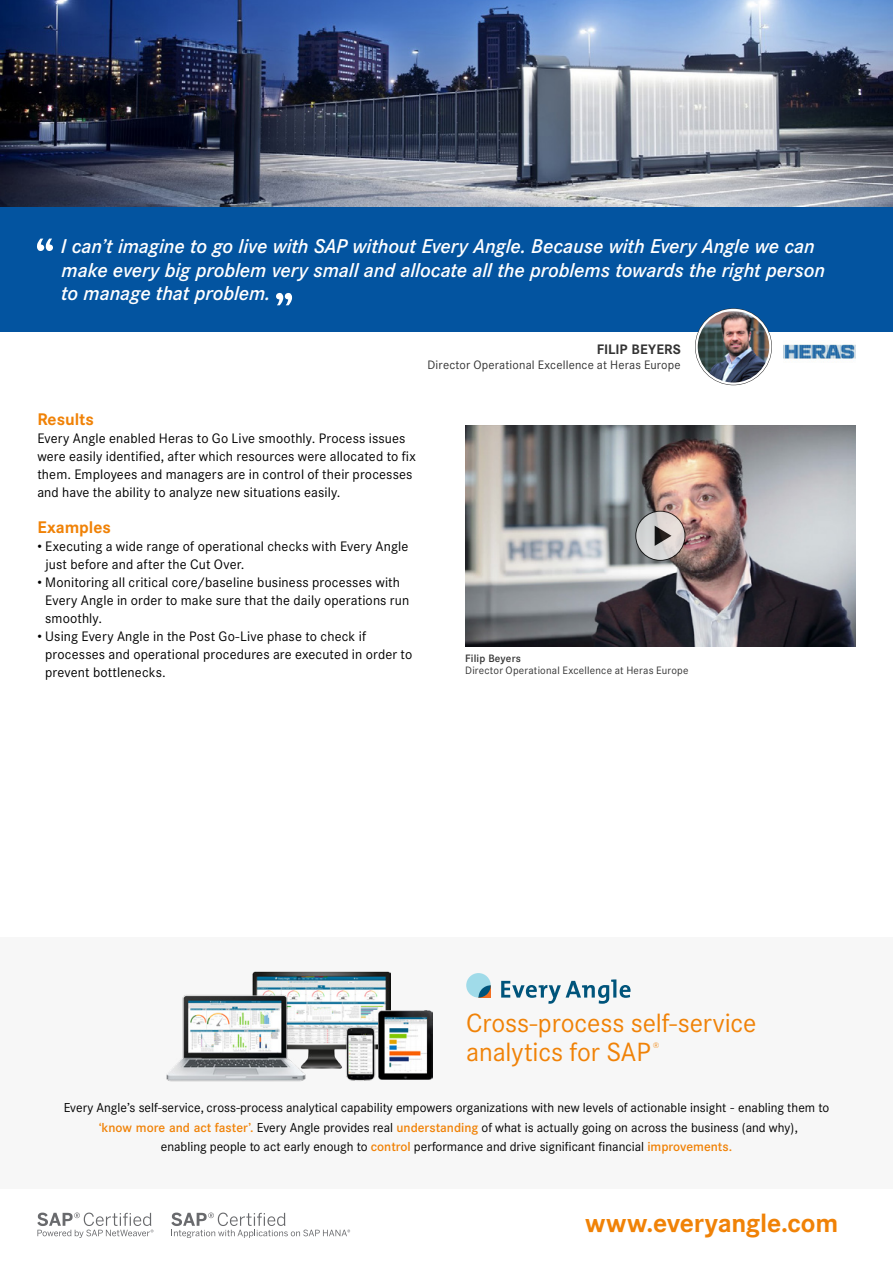
<style>
.page{position:relative;width:893px;height:1263px;background:#fff}
.page>*{position:absolute;margin:0;border:0;box-sizing:border-box;transform-origin:0 0}
.t1{font:25.8px/28.5px "Corporate SBQ";letter-spacing:-.005em;color:#f08207}
.t2{font:700 25.8px "Corporate SBQ";letter-spacing:-.01em;color:#f08207}
.t3{font:italic 19.65px/23.5px "Corporate SBQ Med";letter-spacing:-.005em;color:#fff}
.t4{font:700 16.5px "Corporate SBQ";color:#f08207}
.t5{font:13.5px/18px "Corporate SBQ";letter-spacing:.01em;color:#000}
.t6{font:700 13.5px "Corporate SBQ";letter-spacing:.005em;color:#333}
.t7{font:12.75px/19.5px "Corporate SBQ";color:#000;text-align:center}
.t8{font:12px "Corporate SBQ";letter-spacing:.015em;color:#333}
.t9{font:10.5px "Corporate SBQ";letter-spacing:.02em;color:#333}
.t10{font:500 10.5px "Corporate SBQ";letter-spacing:.015em;color:#333}
.t11{font:7.8px "Corporate SBQ";color:#f08207}
.s1{font-weight:500;color:#f08207}
</style>
<div class="page">
<img style="left:0;top:0;width:893px;height:208px">
<div style="left:0;top:208px;width:893px;height:124px;background:#0354a0"></div>
<svg style="left:276px;top:293px;width:16px;height:12px"></svg>
<svg style="left:37px;top:239px;width:16px;height:12px"></svg>
<div style="left:0;top:937px;width:893px;height:253px;background:#f7f7f7"></div>
<img style="left:253px;top:971px;width:138px;height:98px">
<img style="left:379px;top:1010px;width:54px;height:69px">
<img style="left:166px;top:991px;width:152px;height:91px">
<img style="left:345px;top:1026px;width:31px;height:55px">
<svg style="left:37px;top:1212px;width:116px;height:26px"></svg>
<svg style="left:171px;top:1212px;width:179px;height:26px"></svg>
<div style="left:466px;top:973px;width:25px;height:24px;background:#a0dbe9;border-radius:50%"></div>
<svg style="left:478px;top:985px;width:13px;height:12px"></svg>
<svg style="left:501px;top:979px;width:129px;height:25px"></svg>
<img style="left:465px;top:425px;width:391px;height:221px">
<svg style="left:635px;top:511px;width:50px;height:50px"></svg>
<svg style="left:636px;top:512px;width:48px;height:48px"></svg>
<svg style="left:655px;top:526px;width:16px;height:20px"></svg>
<img style="left:697px;top:310px;width:73px;height:74px;border-radius:37px">
<div style="left:695px;top:309px;width:76px;height:76px;border:2px solid #fff;border-radius:50%"></div>
<img style="left:784px;top:344px;width:72px;height:15px">
<h2 class="t3" style="left:61px;top:235px;width:766px">I can’t imagine to go live with SAP without Every Angle. Because with Every Angle we can make every big problem very small and allocate all the problems towards the right person to manage that problem.</h2>
<p class="t6" style="left:597px;top:341px;width:86px">FILIP BEYERS</p>
<p class="t8" style="left:427px;top:357px;width:255px">Director Operational Excellence at Heras Europe</p>
<p class="t4" style="left:37px;top:409px;width:58px">Results</p>
<p class="t5" style="left:37px;top:430px;width:380px">Every Angle enabled Heras to Go Live smoothly. Process issues were easily identified, after which resources were allocated to fix them. Employees and managers are in control of their processes and have the ability to analyze new situations easily.</p>
<p class="t4" style="left:37px;top:517px;width:75px">Examples</p>
<p class="t5" style="left:45px;top:538px;width:365px;text-indent:-8px">• Executing a wide range of operational checks with Every Angle just before and after the Cut Over.</p>
<p class="t5" style="left:45px;top:574px;width:366px;text-indent:-8px">• Monitoring all critical core/baseline business processes with<br>Every Angle in order to make sure that the daily operations run smoothly.</p>
<p class="t5" style="left:45px;top:628px;width:369px;text-indent:-8px">• Using Every Angle in the Post Go-Live phase to check if processes and operational procedures are executed in order to prevent bottlenecks.</p>
<p class="t10" style="left:465px;top:652px;width:57px">Filip Beyers</p>
<p class="t9" style="left:465px;top:664px;width:225px">Director Operational Excellence at Heras Europe</p>
<h1 class="t1" style="left:466px;top:1009px;width:292px">Cross-process self-service analytics for SAP</h1>
<p class="t11" style="left:653px;top:1040px;width:8px">®</p>
<p class="t7" style="left:64px;top:1098px;width:767px">Every Angle’s self-service, cross-process analytical capability empowers organizations with new levels of actionable insight - enabling them to <span class="s1">‘know more and act faster’.</span> Every Angle provides real <span class="s1">understanding</span> of what is actually going on across the business (and why),<br>enabling people to act early enough to <span class="s1">control</span> performance and drive significant financial <span class="s1">improvements.</span></p>
<h1 class="t2" style="left:585px;top:1207px;width:255px">www.everyangle.com</h1>
</div>
